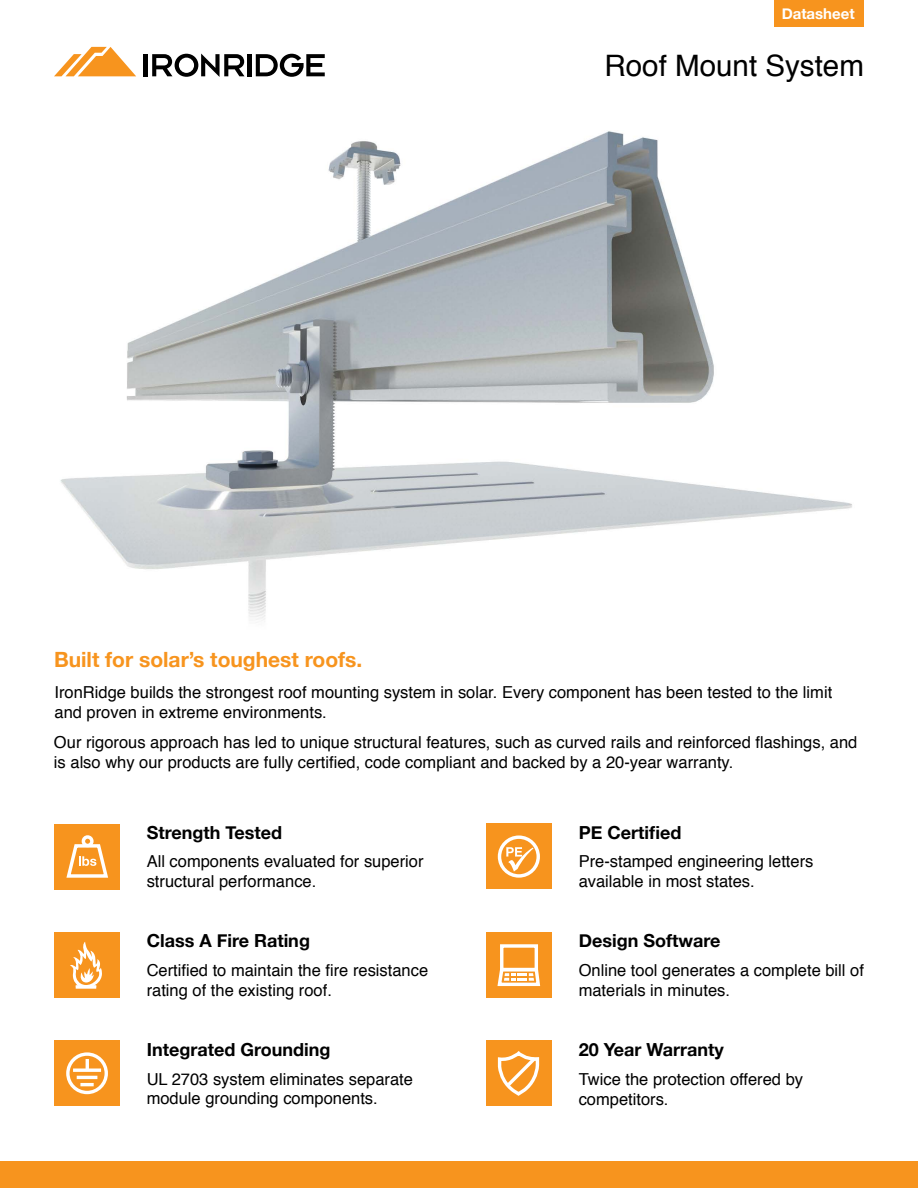
<style>
.page{position:relative;width:918px;height:1188px;background:#fff}
.page>*{position:absolute;margin:0;border:0;box-sizing:border-box;transform-origin:0 0}
.t1{font:29.55px "Helvetica";color:#000}
.t2{font:700 21px "Helvetica Neue";color:#f7941e}
.t3{font:700 18px "Helvetica Neue";color:#000}
.t4{font:16.5px/19.8px "Helvetica";color:#000}
.t5{font:700 15px "Helvetica Neue";color:#fff}
</style>
<div class="page">
<img style="left:60px;top:131px;width:792px;height:489px">
<hr style="left:247px;top:54px;width:4px;height:22px;background:#000">
<svg style="left:256px;top:54px;width:69px;height:23px"></svg>
<hr style="left:144px;top:54px;width:4px;height:22px;background:#000">
<svg style="left:152px;top:54px;width:93px;height:23px"></svg>
<svg style="left:54px;top:47px;width:82px;height:29px"></svg>
<div style="left:774px;top:0;width:89px;height:27px;background:#f7941e"></div>
<div style="left:0;top:1161px;width:918px;height:27px;background:#f7941e"></div>
<div style="left:55px;top:824px;width:65px;height:65px;background:#f7941e"></div>
<div style="left:82px;top:835px;width:12px;height:12px;border:3px solid #fff;border-radius:50%"></div>
<svg style="left:66px;top:842px;width:42px;height:36px"></svg>
<div style="left:55px;top:932px;width:65px;height:65px;background:#f7941e"></div>
<svg style="left:70px;top:942px;width:32px;height:45px"></svg>
<svg style="left:76px;top:985px;width:20px;height:4px"></svg>
<div style="left:55px;top:1041px;width:65px;height:65px;background:#f7941e"></div>
<div style="left:66px;top:1052px;width:42px;height:42px;border:3px solid #fff;border-radius:50%"></div>
<svg style="left:86px;top:1059px;width:3px;height:10px"></svg>
<hr style="left:73px;top:1069px;width:28px;height:3px;background:#fff">
<hr style="left:77px;top:1076px;width:20px;height:3px;background:#fff">
<hr style="left:80px;top:1083px;width:14px;height:3px;background:#fff">
<div style="left:486px;top:824px;width:66px;height:65px;background:#f7941e"></div>
<div style="left:498px;top:835px;width:42px;height:43px;border:3px solid #fff;border-radius:50%"></div>
<svg style="left:506px;top:847px;width:27px;height:25px"></svg>
<div style="left:486px;top:932px;width:66px;height:66px;background:#f7941e"></div>
<div style="left:500px;top:944px;width:38px;height:27px;border:3px solid #fff"></div>
<svg style="left:497px;top:966px;width:44px;height:21px"></svg>
<div style="left:486px;top:1041px;width:65px;height:65px;background:#f7941e"></div>
<svg style="left:497px;top:1053px;width:43px;height:43px"></svg>
<p class="t5" style="left:782px;top:2px;width:74px">Datasheet</p>
<h1 class="t1" style="left:605px;top:43px;width:261px">Roof Mount System</h1>
<p class="t2" style="left:54px;top:643px;width:310px">Built for solar’s toughest roofs.</p>
<p class="t4" style="left:55px;top:683px;width:779px">IronRidge builds the strongest roof mounting system in solar. Every component has been tested to the limit and proven in extreme environments.</p>
<p class="t4" style="left:54px;top:733px;width:805px">Our rigorous approach has led to unique structural features, such as curved rails and reinforced flashings, and is also why our products are fully certified, code compliant and backed by a 20-year warranty.</p>
<p class="t3" style="left:147px;top:818px;width:137px">Strength Tested</p>
<p class="t4" style="left:147px;top:852px;width:278px">All components evaluated for superior structural performance.</p>
<p class="t3" style="left:147px;top:927px;width:165px">Class A Fire Rating</p>
<p class="t4" style="left:147px;top:961px;width:283px">Certified to maintain the fire resistance rating of the existing roof.</p>
<p class="t3" style="left:147px;top:1035px;width:185px">Integrated Grounding</p>
<p class="t4" style="left:147px;top:1069px;width:268px">UL 2703 system eliminates separate module grounding components.</p>
<p class="t3" style="left:579px;top:818px;width:104px">PE Certified</p>
<p class="t4" style="left:579px;top:852px;width:236px">Pre-stamped engineering letters available in most states.</p>
<p class="t3" style="left:579px;top:927px;width:143px">Design Software</p>
<p class="t4" style="left:579px;top:961px;width:287px">Online tool generates a complete bill of materials in minutes.</p>
<p class="t3" style="left:579px;top:1035px;width:147px">20 Year Warranty</p>
<p class="t4" style="left:579px;top:1070px;width:226px">Twice the protection offered by competitors.</p>
</div>
